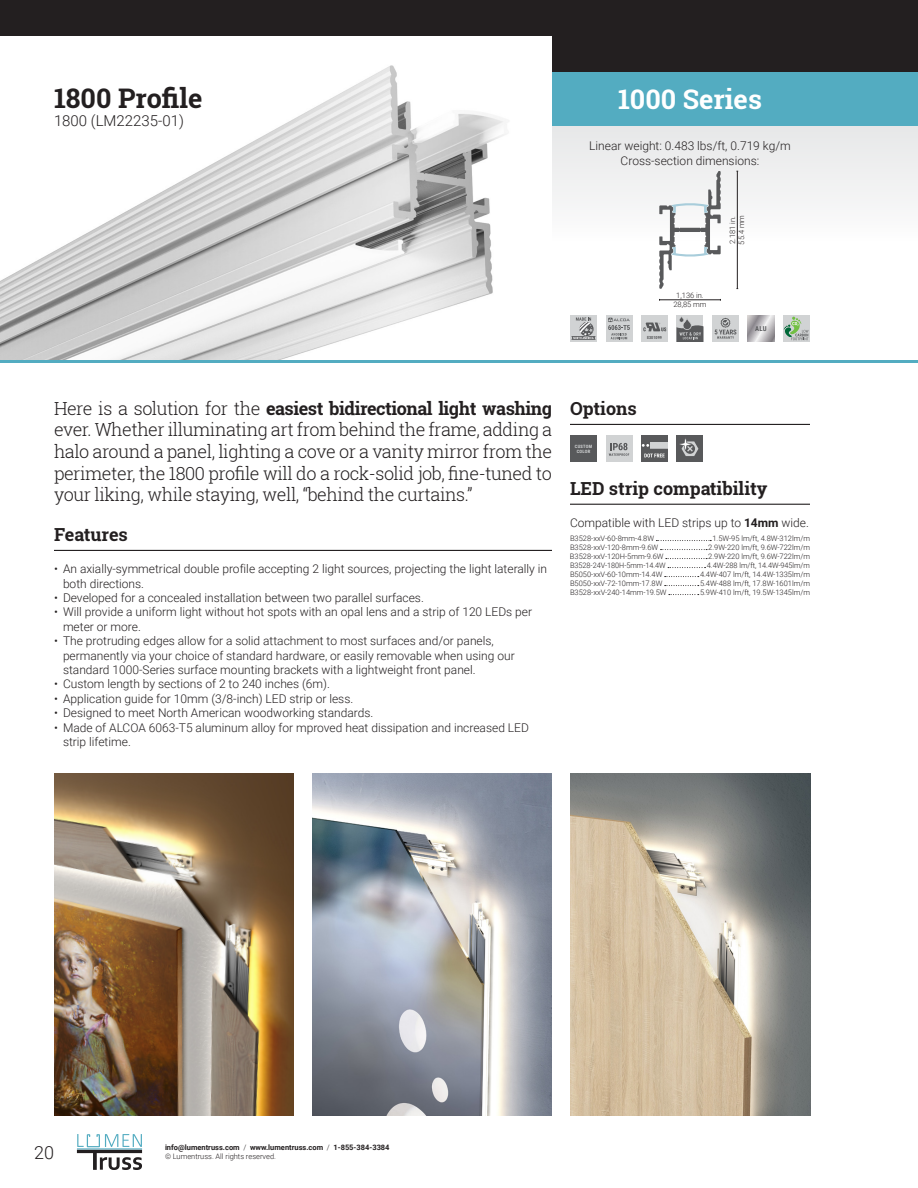
<style>
.page{position:relative;width:918px;height:1188px;background:#fff}
.page>*{position:absolute;margin:0;border:0;box-sizing:border-box;transform-origin:0 0}
.t1{font:700 27px "Roboto Slab";color:#231f20}
.t2{font:700 27px "Roboto Slab";color:#fff}
.t3{font:300 18px/21.6px "Roboto Slab";letter-spacing:-.025em;color:#231f20;text-align:justify}
.t4{font:700 18px "Roboto Slab";color:#231f20}
.t5{font:300 18px "Roboto";color:#231f20}
.t6{font:300 15px "Roboto";color:#231f20}
.t7{font:300 12px/14.4px "Roboto";color:#231f20}
.t8{font:300 7.5px/9px "Roboto";color:#231f20}
.t9{font:700 7.5px/9px "Roboto";color:#231f20}
.t10{font:700 6.75px "Roboto Condensed";color:#58595b}
.t11{font:700 4.5px/5.4px "Roboto Condensed";letter-spacing:.05em;color:#d1d3d4;text-align:center}
.t12{font:700 4.2px "Roboto Condensed";color:#58595b}
.s1{font-weight:700}
.s2{font-weight:300}
</style>
<div class="page">
<div style="left:0;top:0;width:918px;height:36px;background:#231f20"></div>
<div style="left:552px;top:0;width:366px;height:72px;background:#231f20"></div>
<div style="left:552px;top:126px;width:366px;height:234px;background:linear-gradient(to bottom,#ececed,#fff)"></div>
<div style="left:552px;top:72px;width:366px;height:54px;background:#53acc1"></div>
<hr style="left:0;top:360px;width:918px;height:3px;background:#53acc1">
<svg style="left:77px;top:1134px;width:65px;height:36px"></svg>
<img style="left:0;top:65px;width:506px;height:295px">
<hr style="left:54px;top:550px;width:498px;height:1px;background:#231f20">
<hr style="left:570px;top:424px;width:240px;height:1px;background:#231f20">
<div style="left:676px;top:435px;width:28px;height:27px;background:#58595b"></div>
<svg style="left:679px;top:438px;width:19px;height:18px"></svg>
<div style="left:606px;top:435px;width:27px;height:27px;background:#d1d3d4"></div>
<svg style="left:609px;top:443px;width:20px;height:13px"></svg>
<div style="left:570px;top:435px;width:27px;height:27px;background:#58595b"></div>
<div style="left:641px;top:435px;width:27px;height:27px;background:#58595b"></div>
<svg style="left:642px;top:442px;width:26px;height:15px"></svg>
<hr style="left:570px;top:504px;width:240px;height:1px;background:#231f20">
<svg style="left:656px;top:540px;width:55px;height:1px"></svg>
<svg style="left:661px;top:549px;width:46px;height:1px"></svg>
<svg style="left:666px;top:558px;width:41px;height:1px"></svg>
<svg style="left:668px;top:567px;width:38px;height:1px"></svg>
<svg style="left:665px;top:576px;width:34px;height:1px"></svg>
<svg style="left:665px;top:585px;width:34px;height:1px"></svg>
<svg style="left:669px;top:594px;width:30px;height:1px"></svg>
<img style="left:54px;top:774px;width:240px;height:342px">
<img style="left:312px;top:774px;width:240px;height:342px">
<img style="left:570px;top:774px;width:240px;height:342px">
<div style="left:641px;top:315px;width:27px;height:27px;background:#d1d3d4"></div>
<svg style="left:643px;top:322px;width:24px;height:9px"></svg>
<div style="left:712px;top:315px;width:27px;height:27px;background:#d1d3d4"></div>
<svg style="left:715px;top:318px;width:21px;height:21px"></svg>
<div style="left:676px;top:315px;width:28px;height:27px;background:#d1d3d4"></div>
<svg style="left:676px;top:316px;width:28px;height:26px"></svg>
<div style="left:606px;top:315px;width:27px;height:27px;background:#d1d3d4"></div>
<svg style="left:608px;top:318px;width:22px;height:21px"></svg>
<svg style="left:747px;top:315px;width:27px;height:27px"></svg>
<div style="left:783px;top:315px;width:27px;height:27px;background:#d1d3d4"></div>
<svg style="left:784px;top:317px;width:24px;height:23px"></svg>
<div style="left:570px;top:315px;width:27px;height:27px;background:#d1d3d4"></div>
<svg style="left:571px;top:317px;width:25px;height:23px"></svg>
<hr style="left:660px;top:300px;width:60px;height:1px;background:#231f20">
<hr style="left:737px;top:171px;width:1px;height:118px;background:#231f20">
<svg style="left:659px;top:171px;width:62px;height:118px"></svg>
<h1 class="t1" style="left:54px;top:80px;width:150px">1800 Profile</h1>
<p class="t6" style="left:54px;top:110px;width:131px">1800 (LM22235-01)</p>
<h1 class="t2" style="left:618px;top:81px;width:145px">1000 Series</h1>
<p class="t7" style="left:589px;top:138px;width:203px;text-align:center">Linear weight: 0.483 lbs/ft, 0.719 kg/m<br>Cross-section dimensions:</p>
<p class="t12" style="left:647px;top:334px;width:16px">E301099</p>
<p class="t8" style="left:673px;top:290px;width:35px;text-align:center">1,136 in.<br>28,85 mm</p>
<p class="t8" style="left:728px;top:245px;width:31px;rotate:-90deg">2.181 in.<br>55.4 mm</p>
<p class="t10" style="left:755px;top:324px;width:13px">ALU</p>
<p class="t3" style="left:54px;top:397px;width:500px">Here is a solution for the <span class="s1">easiest bidirectional light washing </span>ever. Whether illuminating art from behind the frame, adding a halo around a panel, lighting a cove or a vanity mirror from the perimeter, the 1800 profile will do a rock-solid job, fine-tuned to your liking, while staying, well, “behind the curtains.”</p>
<h2 class="t4" style="left:54px;top:522px;width:75px">Features</h2>
<p class="t7" style="left:63px;top:561px;width:486px;text-indent:-9px">• An axially-symmetrical double profile accepting 2 light sources, projecting the light laterally in both directions.</p>
<p class="t7" style="left:54px;top:590px;width:371px">• Developed for a concealed installation between two parallel surfaces.</p>
<p class="t7" style="left:63px;top:605px;width:471px;text-indent:-9px">• Will provide a uniform light without hot spots with an opal lens and a strip of 120 LEDs per meter or more.</p>
<p class="t7" style="left:63px;top:633px;width:453px;text-indent:-9px">• The protruding edges allow for a solid attachment to most surfaces and/or panels, permanently via your choice of standard hardware, or easily removable when using our standard 1000-Series surface mounting brackets with a lightweight front panel.</p>
<p class="t7" style="left:54px;top:677px;width:278px">• Custom length by sections of 2 to 240 inches (6m).</p>
<p class="t7" style="left:54px;top:691px;width:301px">• Application guide for 10mm (3/8-inch) LED strip or less.</p>
<p class="t7" style="left:54px;top:705px;width:321px">• Designed to meet North American woodworking standards.</p>
<p class="t7" style="left:63px;top:720px;width:467px;text-indent:-9px">• Made of ALCOA 6063-T5 aluminum alloy for mproved heat dissipation and increased LED strip lifetime.</p>
<h2 class="t4" style="left:570px;top:396px;width:68px">Options</h2>
<p class="t11" style="left:575px;top:443px;width:19px">CUSTOM<br>COLOR</p>
<h2 class="t4" style="left:570px;top:476px;width:199px">LED strip compatibility</h2>
<p class="t7" style="left:570px;top:515px;width:241px">Compatible with LED strips up to <span class="s1">14mm</span> wide.</p>
<p class="t8" style="left:570px;top:533px;width:86px">B3528-xxV-60-8mm-4.8W</p>
<p class="t8" style="left:712px;top:533px;width:99px">1.5W-95 lm/ft, 4.8W-312lm/m</p>
<p class="t8" style="left:570px;top:542px;width:90px">B3528-xxV-120-8mm-9.6W</p>
<p class="t8" style="left:708px;top:542px;width:103px">2.9W-220 lm/ft, 9.6W-722lm/m</p>
<p class="t8" style="left:570px;top:551px;width:95px">B3528-xxV-120H-5mm-9.6W</p>
<p class="t8" style="left:708px;top:551px;width:103px">2.9W-220 lm/ft, 9.6W-722lm/m</p>
<p class="t8" style="left:570px;top:560px;width:97px">B3528-24V-180H-5mm-14.4W</p>
<p class="t8" style="left:707px;top:560px;width:105px">4.4W-288 lm/ft, 14.4W-945lm/m</p>
<p class="t8" style="left:570px;top:569px;width:94px">B5050-xxV-60-10mm-14.4W</p>
<p class="t8" style="left:700px;top:569px;width:111px">4.4W-407 lm/ft, 14.4W-1335lm/m</p>
<p class="t8" style="left:570px;top:578px;width:94px">B5050-xxV-72-10mm-17.8W</p>
<p class="t8" style="left:700px;top:578px;width:111px">5.4W-488 lm/ft, 17.8W-1601lm/m</p>
<p class="t8" style="left:570px;top:587px;width:98px">B3528-xxV-240-14mm-19.5W</p>
<p class="t8" style="left:700px;top:587px;width:111px">5.9W-410 lm/ft, 19.5W-1345lm/m</p>
<h2 class="t5" style="left:34px;top:1140px;width:21px">20</h2>
<p class="t9" style="left:165px;top:1143px;width:226px">info@lumentruss.com <span class="s2">/</span> www.lumentruss.com <span class="s2">/</span> 1-855-384-3384 <span class="s2">© Lumentruss. All rights reserved.</span></p>
</div>
